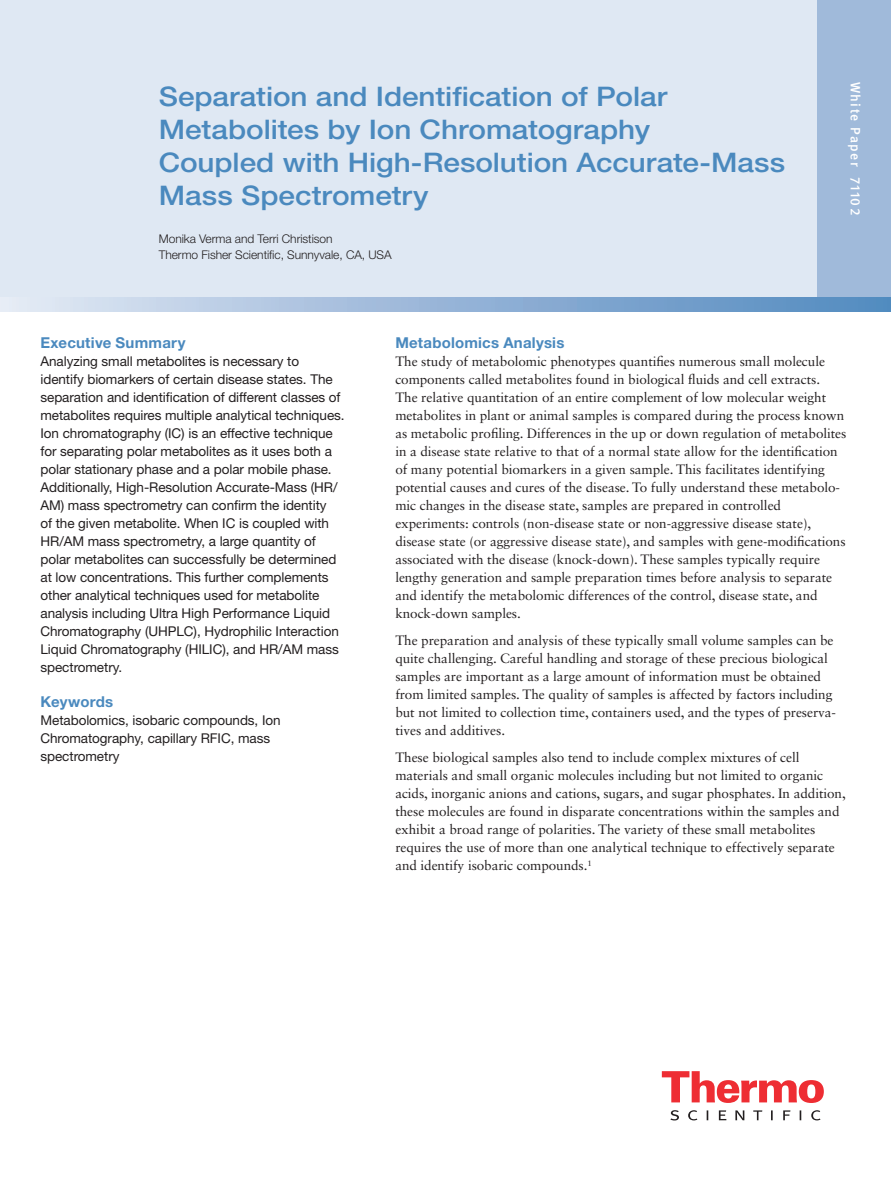
<style>
.page{position:relative;width:891px;height:1188px;background:#fff}
.page>*{position:absolute;margin:0;border:0;box-sizing:border-box;transform-origin:0 0}
.t1{font:500 27px/33px "Helvetica Neue LT Std";letter-spacing:-.005em;color:#4a89be;scale:1.1 1}
.t2{font:700 15px "Helvetica Neue LT Std";letter-spacing:.015em;color:#4a89be}
.t3{font:13.5px/18px "Sabon LT Std";letter-spacing:-.005em;color:#231f20}
.t4{font:13.5px/18px "Helvetica Neue LT Std";letter-spacing:-.005em;color:#231f20}
.t5{font:500 13.5px "Meta OT";letter-spacing:.1em;color:#fff}
.t6{font:300 12px/16.5px "Helvetica Neue LT Std";letter-spacing:-.005em;color:#231f20}
</style>
<div class="page">
<div style="left:0;top:0;width:891px;height:303px;background:#dfe8f3"></div>
<div style="left:817px;top:0;width:74px;height:303px;background:#a0bada"></div>
<svg style="left:0;top:297px;width:891px;height:15px;background:#98b7d8"></svg>
<svg style="left:662px;top:1071px;width:162px;height:32px"></svg>
<svg style="left:670px;top:1110px;width:151px;height:10px"></svg>
<h1 class="t1" style="left:159px;top:79px;width:571px">Separation and Identification of Polar Metabolites by Ion Chromatography<br>Coupled with High-Resolution Accurate-Mass Mass Spectrometry</h1>
<p class="t6" style="left:159px;top:230px;width:234px">Monika Verma and Terri Christison<br>Thermo Fisher Scientific, Sunnyvale, CA, USA</p>
<p class="t5" style="left:864px;top:82px;width:135px;rotate:90deg">White Paper 71102</p>
<p class="t2" style="left:40px;top:334px;width:147px">Executive Summary</p>
<p class="t4" style="left:41px;top:352px;width:306px">Analyzing small metabolites is necessary to identify biomarkers of certain disease states. The separation and identification of different classes of metabolites requires multiple analytical techniques.<br>Ion chromatography (IC) is an effective technique for separating polar metabolites as it uses both a polar stationary phase and a polar mobile phase.<br>Additionally, High-Resolution Accurate-Mass (HR/ AM) mass spectrometry can confirm the identity<br>of the given metabolite. When IC is coupled with HR/AM mass spectrometry, a large quantity of polar metabolites can successfully be determined at low concentrations. This further complements other analytical techniques used for metabolite analysis including Ultra High Performance Liquid Chromatography (UHPLC), Hydrophilic Interaction Liquid Chromatography (HILIC), and HR/AM mass spectrometry.</p>
<p class="t2" style="left:40px;top:692px;width:74px">Keywords</p>
<p class="t4" style="left:40px;top:711px;width:242px">Metabolomics, isobaric compounds, Ion<br>Chromatography, capillary RFIC, mass spectrometry</p>
<p class="t2" style="left:395px;top:334px;width:171px">Metabolomics Analysis</p>
<p class="t3" style="left:395px;top:352px;width:453px">The study of metabolomic phenotypes quantifies numerous small molecule components called metabolites found in biological fluids and cell extracts.<br>The relative quantitation of an entire complement of low molecular weight metabolites in plant or animal samples is compared during the process known as metabolic profiling. Differences in the up or down regulation of metabolites in a disease state relative to that of a normal state allow for the identification of many potential biomarkers in a given sample. This facilitates identifying potential causes and cures of the disease. To fully understand these metabolo&shy;mic changes in the disease state, samples are prepared in controlled experiments: controls (non-disease state or non-aggressive disease state), disease state (or aggressive disease state), and samples with gene-modifications associated with the disease (knock-down). These samples typically require lengthy generation and sample preparation times before analysis to separate and identify the metabolomic differences of the control, disease state, and knock-down samples.</p>
<p class="t3" style="left:395px;top:631px;width:442px">The preparation and analysis of these typically small volume samples can be quite challenging. Careful handling and storage of these precious biological samples are important as a large amount of information must be obtained from limited samples. The quality of samples is affected by factors including but not limited to collection time, containers used, and the types of preserva&shy;tives and additives.</p>
<p class="t3" style="left:395px;top:748px;width:452px">These biological samples also tend to include complex mixtures of cell materials and small organic molecules including but not limited to organic acids, inorganic anions and cations, sugars, and sugar phosphates. In addition, these molecules are found in disparate concentrations within the samples and exhibit a broad range of polarities. The variety of these small metabolites requires the use of more than one analytical technique to effectively separate and identify isobaric compounds.<sup>1</sup></p>
</div>
